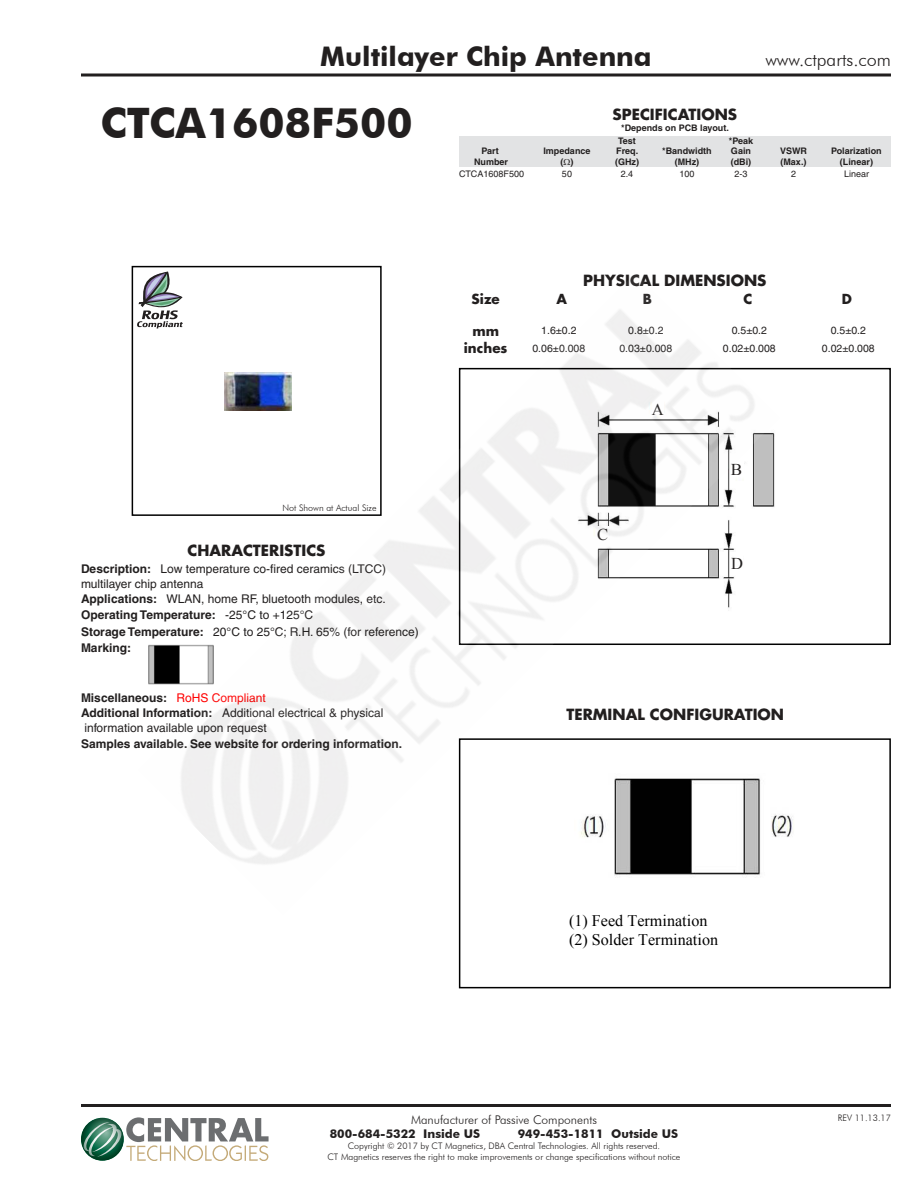
<style>
.page{position:relative;width:918px;height:1188px;background:#fff}
.page>*{position:absolute;margin:0;border:0;box-sizing:border-box;transform-origin:0 0}
.t1{font:700 42px "Futura BT";color:#221f1f}
.t2{font:700 27px "Futura BT";color:#221f1f}
.t3{font:300 18px "Futura BT";color:#221f1f}
.t4{font:16.5px "Times New Roman";color:#221f1f}
.t5{font:16.05px/19.4px "Times New Roman";color:#000}
.t6{font:700 15px "Futura";color:#221f1f}
.t7{font:700 13.5px/16.2px "Futura";color:#221f1f;text-align:center}
.t8{font:12px/15px "Helvetica";color:#221f1f}
.t9{font:700 12px/16.5px "Helvetica";color:#221f1f}
.t10{font:700 12px "Futura BT";color:#221f1f}
.t11{font:300 12px "Futura BT";color:#221f1f}
.t12{font:10.5px "Helvetica";color:#221f1f}
.t13{font:300 9px/10.8px "Futura BT";color:#221f1f;text-align:center}
.t14{font:700 9px/13px "Helvetica";color:#221f1f}
.t15{font:9px "Helvetica";color:#221f1f}
.s1{font-weight:700}
.s2{font-weight:400}
.s3{color:#f00}
</style>
<div class="page">
<hr style="left:81px;top:1104px;width:810px;height:3px;background:#221f1f">
<hr style="left:81px;top:73px;width:810px;height:3px;background:#221f1f">
<img style="left:81px;top:1133px;width:1px;height:13px">
<svg style="left:82px;top:1117px;width:186px;height:44px"></svg>
<div style="left:459px;top:137px;width:432px;height:30px;background:#e2e3e4"></div>
<div style="left:132px;top:266px;width:250px;height:250px;border:2px solid #000"></div>
<svg style="left:137px;top:272px;width:32px;height:55px"></svg>
<img style="left:780px;top:814px;width:13px;height:23px">
<div style="left:459px;top:738px;width:432px;height:250px;border:2px solid #000"></div>
<img style="left:138px;top:273px;width:642px;height:642px">
<h2 class="t2" style="left:320px;top:45px;width:333px">Multilayer Chip Antenna</h2>
<h3 class="t3" style="left:765px;top:52px;width:127px">www.ctparts.com</h3>
<h1 class="t1" style="left:100px;top:106px;width:314px">CTCA1608F500</h1>
<p class="t6" style="left:613px;top:106px;width:126px">SPECIFICATIONS</p>
<p class="t14" style="left:618px;top:122px;width:112px;text-indent:3px">*Depends on PCB layout.<br>Test</p>
<p class="t14" style="left:729px;top:135px;width:26px">*Peak</p>
<p class="t14" style="left:482px;top:145px;width:19px">Part</p>
<p class="t14" style="left:543px;top:145px;width:49px">Impedance</p>
<p class="t14" style="left:616px;top:145px;width:24px">Freq.</p>
<p class="t14" style="left:662px;top:145px;width:51px">*Bandwidth</p>
<p class="t14" style="left:731px;top:145px;width:22px">Gain</p>
<p class="t14" style="left:780px;top:145px;width:28px">VSWR</p>
<p class="t14" style="left:831px;top:145px;width:52px">Polarization</p>
<p class="t14" style="left:474px;top:156px;width:36px">Number</p>
<p class="t14" style="left:561px;top:156px;width:14px">( )</p>
<p class="t14" style="left:615px;top:156px;width:25px">(GHz)</p>
<p class="t14" style="left:675px;top:156px;width:26px">(MHz)</p>
<p class="t14" style="left:731px;top:156px;width:22px">(dBi)</p>
<p class="t14" style="left:780px;top:156px;width:28px">(Max.)</p>
<p class="t14" style="left:840px;top:156px;width:35px">(Linear)</p>
<p class="t15" style="left:459px;top:170px;width:67px">CTCA1608F500</p>
<p class="t15" style="left:562px;top:170px;width:12px">50</p>
<p class="t15" style="left:621px;top:170px;width:14px">2.4</p>
<p class="t15" style="left:680px;top:170px;width:17px">100</p>
<p class="t15" style="left:735px;top:170px;width:15px">2-3</p>
<p class="t15" style="left:791px;top:170px;width:7px">2</p>
<p class="t15" style="left:844px;top:170px;width:27px">Linear</p>
<p class="t13" style="left:283px;top:503px;width:95px">Not Shown at Actual Size</p>
<p class="t6" style="left:187px;top:542px;width:140px">CHARACTERISTICS</p>
<p class="t8" style="left:81px;top:562px;width:307px"><span class="s1">Description:</span> Low temperature co-fired ceramics (LTCC) multilayer chip antenna<br><span class="s1">Applications:</span> WLAN, home RF, bluetooth modules, etc.</p>
<p class="t9" style="left:81px;top:608px;width:339px">Operating Temperature: <span class="s2">-25°C to +125°C<br></span>Storage Temperature: <span class="s2">20°C to 25°C; R.H. 65% (for reference)<br></span>Marking:</p>
<p class="t8" style="left:81px;top:691px;width:304px"><span class="s1">Miscellaneous:</span> <span class="s3">RoHS Compliant<br></span><span class="s1">Additional Information:</span> Additional electrical &amp; physical information available upon request</p>
<p class="t9" style="left:81px;top:737px;width:323px">Samples available. See website for ordering information.</p>
<p class="t7" style="left:472px;top:291px;width:30px">Size</p>
<p class="t7" style="left:464px;top:324px;width:45px">mm inches</p>
<p class="t6" style="left:583px;top:272px;width:185px">PHYSICAL DIMENSIONS</p>
<p class="t7" style="left:557px;top:291px;width:12px">A</p>
<p class="t7" style="left:643px;top:291px;width:11px">B</p>
<p class="t7" style="left:743px;top:291px;width:10px">C</p>
<p class="t7" style="left:842px;top:291px;width:12px">D</p>
<p class="t12" style="left:541px;top:327px;width:37px">1.6±0.2</p>
<p class="t12" style="left:628px;top:327px;width:37px">0.8±0.2</p>
<p class="t12" style="left:732px;top:327px;width:37px">0.5±0.2</p>
<p class="t12" style="left:831px;top:327px;width:37px">0.5±0.2</p>
<p class="t12" style="left:532px;top:345px;width:54px">0.06±0.008</p>
<p class="t12" style="left:619px;top:345px;width:54px">0.03±0.008</p>
<p class="t12" style="left:723px;top:345px;width:54px">0.02±0.008</p>
<p class="t12" style="left:822px;top:345px;width:54px">0.02±0.008</p>
<h3 class="t4" style="left:652px;top:400px;width:13px">A</h3>
<h3 class="t4" style="left:597px;top:525px;width:13px">C</h3>
<h3 class="t4" style="left:731px;top:460px;width:13px">B</h3>
<h3 class="t4" style="left:731px;top:554px;width:13px">D</h3>
<p class="t6" style="left:566px;top:706px;width:219px">TERMINAL CONFIGURATION</p>
<h3 class="t5" style="left:569px;top:912px;width:151px">(1) Feed Termination (2) Solder Termination</h3>
<p class="t11" style="left:411px;top:1114px;width:187px">Manufacturer of Passive Components</p>
<p class="t10" style="left:330px;top:1129px;width:152px">800-684-5322 Inside US</p>
<p class="t10" style="left:518px;top:1129px;width:162px">949-453-1811 Outside US</p>
<p class="t13" style="left:328px;top:1141px;width:354px">Copyright © 2017 by CT Magnetics, DBA Central Technologies. All rights reserved.<br>CT Magnetics reserves the right to make improvements or change specifications without notice</p>
<p class="t13" style="left:838px;top:1113px;width:55px">REV 11.13.17</p>
</div>
